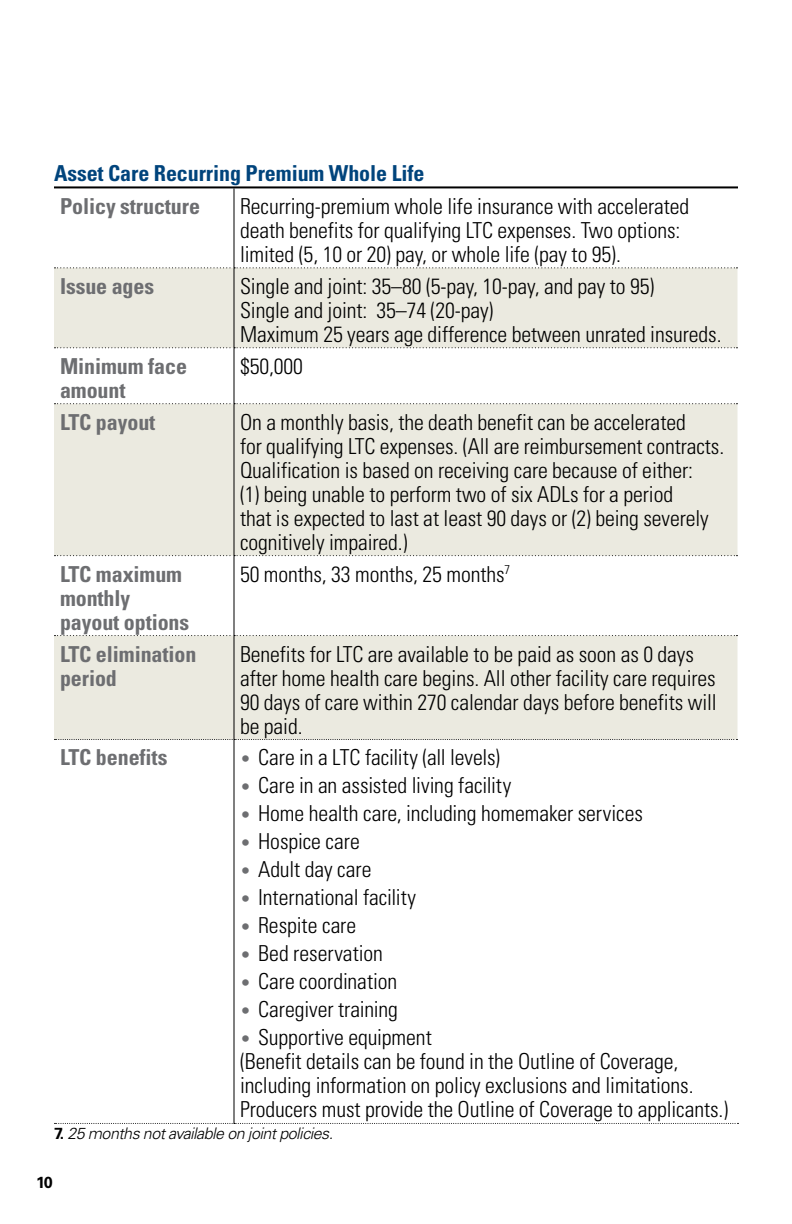
<style>
.page{position:relative;width:792px;height:1224px;background:#fff}
.page>*{position:absolute;margin:0;border:0;box-sizing:border-box;transform-origin:0 0}
.t1{font:300 condensed 22px/24px "Univers LT Std";letter-spacing:-.005em;color:#000}
.t2{font:700 condensed 22px/24px "Univers LT Std";letter-spacing:-.005em;color:#6d6e71}
.t3{font:700 condensed 22px "Univers LT Std";letter-spacing:-.005em;color:#00447c}
.t4{font:italic 300 16px "Univers LT Std";letter-spacing:-.03em;color:#000}
.t5{font:700 16px "Univers LT Std";color:#000}
.s1{font-size:18px;color:#6d6e71}
.s2{font-weight:700;font-style:normal}
</style>
<div class="page">
<svg style="left:54px;top:268px;width:684px;height:472px;fill:#ebeae0"></svg>
<hr style="left:234px;top:188px;width:1px;height:79px;background:#000">
<hr style="left:234px;top:268px;width:1px;height:79px;background:#000">
<hr style="left:234px;top:348px;width:1px;height:55px;background:#000">
<hr style="left:234px;top:404px;width:1px;height:151px;background:#000">
<hr style="left:234px;top:556px;width:1px;height:79px;background:#000">
<hr style="left:234px;top:636px;width:1px;height:103px;background:#000">
<hr style="left:234px;top:740px;width:1px;height:383px;background:#000">
<svg style="left:54px;top:347px;width:683px;height:1px"></svg>
<svg style="left:54px;top:403px;width:683px;height:1px"></svg>
<svg style="left:54px;top:267px;width:683px;height:1px"></svg>
<hr style="left:54px;top:186px;width:180px;height:2px;background:#000">
<hr style="left:234px;top:186px;width:504px;height:2px;background:#000">
<svg style="left:54px;top:555px;width:683px;height:1px"></svg>
<svg style="left:54px;top:635px;width:683px;height:1px"></svg>
<svg style="left:54px;top:739px;width:683px;height:1px"></svg>
<svg style="left:54px;top:1123px;width:685px;height:1px"></svg>
<p class="t3" style="left:54px;top:160px;width:372px">Asset Care Recurring Premium Whole Life</p>
<p class="t2" style="left:60px;top:194px;width:142px">Policy structure</p>
<p class="t1" style="left:240px;top:194px;width:451px">Recurring-premium whole life insurance with accelerated death benefits for qualifying LTC expenses. Two options: limited (5, 10 or 20) pay, or whole life (pay to 95).</p>
<p class="t2" style="left:60px;top:274px;width:96px">Issue ages</p>
<p class="t1" style="left:240px;top:274px;width:483px">Single and joint: 35–80 (5-pay, 10-pay, and pay to 95)<br>Single and joint: 35–74 (20-pay)<br>Maximum 25 years age difference between unrated insureds.</p>
<p class="t2" style="left:60px;top:354px;width:129px">Minimum face amount</p>
<p class="t1" style="left:240px;top:354px;width:64px">$50,000</p>
<p class="t2" style="left:60px;top:410px;width:97px">LTC payout</p>
<p class="t1" style="left:240px;top:410px;width:486px">On a monthly basis, the death benefit can be accelerated<br>for qualifying LTC expenses. (All are reimbursement contracts.<br>Qualification is based on receiving care because of either:<br>(1) being unable to perform two of six ADLs for a period<br>that is expected to last at least 90 days or (2) being severely cognitively impaired.)</p>
<p class="t2" style="left:60px;top:562px;width:131px">LTC maximum monthly payout options</p>
<p class="t1" style="left:240px;top:562px;width:272px">50 months, 33 months, 25 months<sup>7</sup></p>
<p class="t2" style="left:60px;top:642px;width:138px">LTC elimination period</p>
<p class="t1" style="left:240px;top:642px;width:478px">Benefits for LTC are available to be paid as soon as 0 days after home health care begins. All other facility care requires 90 days of care within 270 calendar days before benefits will be paid.</p>
<p class="t2" style="left:60px;top:746px;width:109px">LTC benefits</p>
<p class="t1" style="left:240px;top:746px;width:262px"><span class="s1">•</span> Care in a LTC facility (all levels)</p>
<p class="t1" style="left:240px;top:774px;width:273px"><span class="s1">•</span> Care in an assisted living facility</p>
<p class="t1" style="left:240px;top:802px;width:405px"><span class="s1">•</span> Home health care, including homemaker services</p>
<p class="t1" style="left:240px;top:830px;width:121px"><span class="s1">•</span> Hospice care</p>
<p class="t1" style="left:240px;top:858px;width:133px"><span class="s1">•</span> Adult day care</p>
<p class="t1" style="left:240px;top:886px;width:178px"><span class="s1">•</span> International facility</p>
<p class="t1" style="left:240px;top:914px;width:118px"><span class="s1">•</span> Respite care</p>
<p class="t1" style="left:240px;top:942px;width:144px"><span class="s1">•</span> Bed reservation</p>
<p class="t1" style="left:240px;top:970px;width:159px"><span class="s1">•</span> Care coordination</p>
<p class="t1" style="left:240px;top:998px;width:159px"><span class="s1">•</span> Caregiver training</p>
<p class="t1" style="left:240px;top:1026px;width:490px"><span class="s1">•</span> Supportive equipment<br>(Benefit details can be found in the Outline of Coverage, including information on policy exclusions and limitations.<br>Producers must provide the Outline of Coverage to applicants.)</p>
<p class="t4" style="left:54px;top:1124px;width:281px"><span class="s2">7.</span> 25 months not available on joint policies.</p>
<p class="t5" style="left:36px;top:1173px;width:18px">10</p>
</div>
